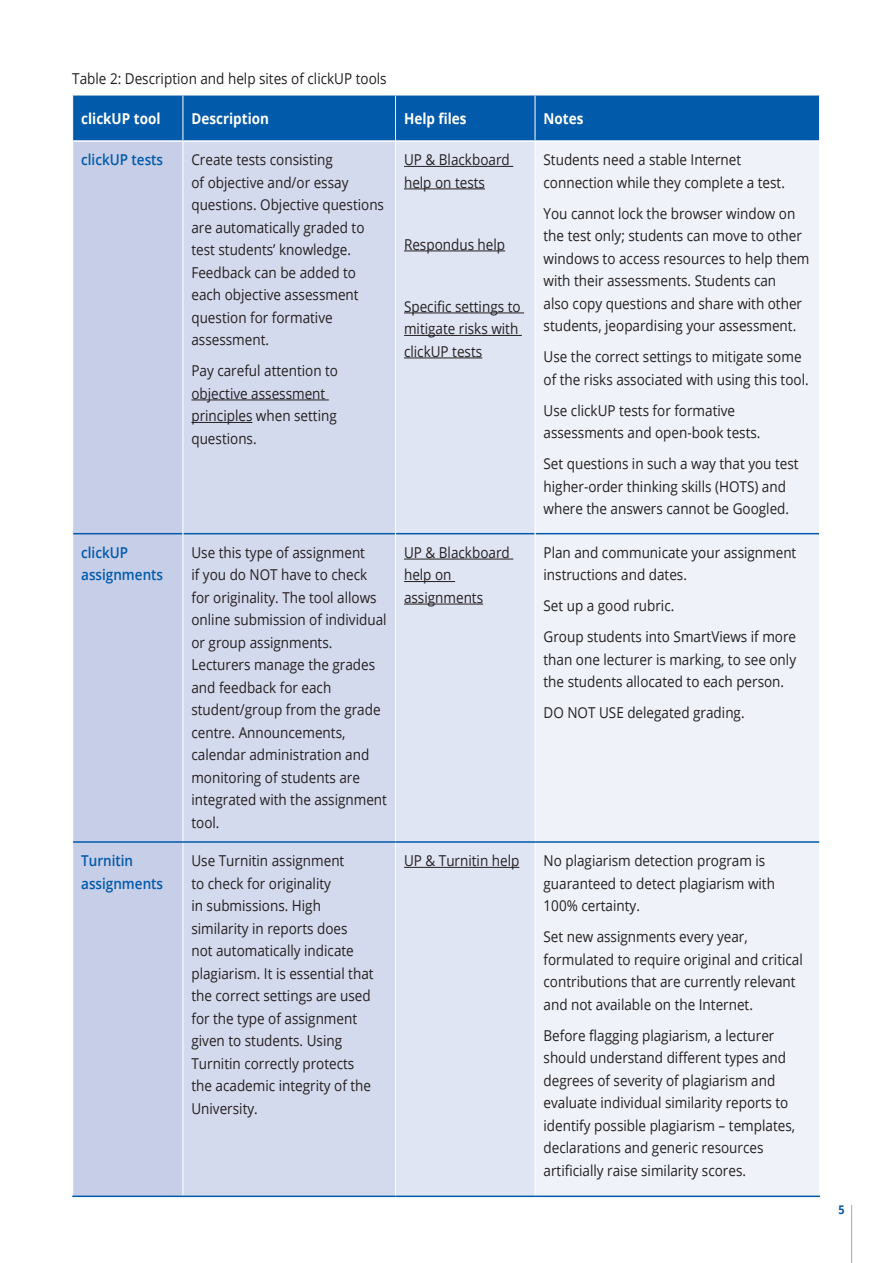
<style>
.page{position:relative;width:893px;height:1263px;background:#fff}
.page>*{position:absolute;margin:0;border:0;box-sizing:border-box;transform-origin:0 0}
.t1{font:15px/22.5px "Open Sans";color:#231f20;scale:.9 1}
.t2{font:600 15px/22.5px "Open Sans";color:#015aaa;scale:.9 1}
.t3{font:700 15px "Open Sans";color:#fff;scale:.9 1}
.t4{font:700 12px "Open Sans";color:#015aaa;scale:.9 1}
</style>
<div class="page">
<hr style="left:851px;top:1205px;width:1px;height:58px;background:#97a8d5">
<div style="left:73px;top:96px;width:746px;height:44px;background:#015aaa"></div>
<div style="left:73px;top:142px;width:110px;height:1053px;background:#c7cee8"></div>
<div style="left:184px;top:142px;width:211px;height:1053px;background:#d4daed"></div>
<div style="left:396px;top:142px;width:139px;height:1053px;background:#e0e5f3"></div>
<div style="left:536px;top:142px;width:283px;height:1053px;background:#eff2f9"></div>
<hr style="left:73px;top:533px;width:110px;height:1px;background:#015aaa">
<hr style="left:183px;top:533px;width:212px;height:1px;background:#015aaa">
<hr style="left:396px;top:533px;width:139px;height:1px;background:#015aaa">
<hr style="left:535px;top:533px;width:284px;height:1px;background:#015aaa">
<hr style="left:183px;top:96px;width:1px;height:45px;background:#fff">
<hr style="left:395px;top:96px;width:1px;height:45px;background:#fff">
<hr style="left:535px;top:96px;width:1px;height:45px;background:#fff">
<hr style="left:183px;top:141px;width:1px;height:393px;background:#fff">
<hr style="left:535px;top:141px;width:1px;height:393px;background:#fff">
<hr style="left:73px;top:841px;width:110px;height:2px;background:#015aaa">
<hr style="left:183px;top:841px;width:213px;height:2px;background:#015aaa">
<hr style="left:396px;top:841px;width:139px;height:2px;background:#015aaa">
<hr style="left:535px;top:841px;width:284px;height:2px;background:#015aaa">
<hr style="left:72px;top:1195px;width:111px;height:2px;background:#015aaa">
<hr style="left:183px;top:1195px;width:213px;height:2px;background:#015aaa">
<hr style="left:396px;top:1195px;width:139px;height:2px;background:#015aaa">
<hr style="left:535px;top:1195px;width:285px;height:2px;background:#015aaa">
<hr style="left:191px;top:400px;width:138px;height:1px;background:#231f20">
<hr style="left:191px;top:422px;width:61px;height:1px;background:#231f20">
<hr style="left:404px;top:166px;width:109px;height:1px;background:#231f20">
<hr style="left:404px;top:189px;width:81px;height:1px;background:#231f20">
<hr style="left:404px;top:251px;width:101px;height:1px;background:#231f20">
<hr style="left:404px;top:313px;width:120px;height:1px;background:#231f20">
<hr style="left:404px;top:335px;width:118px;height:1px;background:#231f20">
<hr style="left:404px;top:358px;width:78px;height:1px;background:#231f20">
<hr style="left:404px;top:559px;width:109px;height:1px;background:#231f20">
<hr style="left:404px;top:581px;width:51px;height:1px;background:#231f20">
<hr style="left:404px;top:604px;width:79px;height:1px;background:#231f20">
<hr style="left:404px;top:867px;width:115px;height:1px;background:#231f20">
<p class="t1" style="left:72px;top:67px;width:351px">Table 2: Description and help sites of clickUP tools</p>
<p class="t3" style="left:81px;top:108px;width:90px">clickUP tool</p>
<p class="t3" style="left:191px;top:108px;width:88px">Description</p>
<p class="t3" style="left:404px;top:108px;width:71px">Help files</p>
<p class="t3" style="left:544px;top:108px;width:46px">Notes</p>
<p class="t2" style="left:81px;top:148px;width:93px">clickUP tests</p>
<p class="t1" style="left:191px;top:148px;width:216px">Create tests consisting<br>of objective and/or essay questions. Objective questions are automatically graded to test students’ knowledge.<br>Feedback can be added to each objective assessment question for formative assessment.</p>
<p class="t1" style="left:191px;top:359px;width:165px">Pay careful attention to objective assessment principles when setting questions.</p>
<p class="t1" style="left:404px;top:148px;width:119px">UP &amp; Blackboard help on tests</p>
<p class="t1" style="left:544px;top:148px;width:270px">Students need a stable Internet connection while they complete a test.</p>
<p class="t1" style="left:544px;top:202px;width:297px">You cannot lock the browser window on the test only; students can move to other windows to access resources to help them with their assessments. Students can<br>also copy questions and share with other students, jeopardising your assessment.</p>
<p class="t1" style="left:544px;top:345px;width:296px">Use the correct settings to mitigate some of the risks associated with using this tool.</p>
<p class="t1" style="left:544px;top:399px;width:243px">Use clickUP tests for formative assessments and open-book tests.</p>
<p class="t1" style="left:544px;top:452px;width:285px">Set questions in such a way that you test higher-order thinking skills (HOTS) and where the answers cannot be Googled.</p>
<p class="t1" style="left:404px;top:233px;width:114px">Respondus help</p>
<p class="t1" style="left:404px;top:295px;width:131px">Specific settings to mitigate risks with clickUP tests</p>
<p class="t2" style="left:81px;top:541px;width:93px">clickUP assignments</p>
<p class="t1" style="left:191px;top:541px;width:219px">Use this type of assignment<br>if you do NOT have to check for originality. The tool allows online submission of individual or group assignments.<br>Lecturers manage the grades and feedback for each student/group from the grade centre. Announcements, calendar administration and monitoring of students are integrated with the assignment tool.</p>
<p class="t1" style="left:404px;top:541px;width:119px">UP &amp; Blackboard help on assignments</p>
<p class="t1" style="left:544px;top:541px;width:282px">Plan and communicate your assignment instructions and dates.</p>
<p class="t1" style="left:544px;top:594px;width:147px">Set up a good rubric.</p>
<p class="t1" style="left:544px;top:625px;width:282px;text-align:justify">Group students into SmartViews if more than one lecturer is marking, to see only the students allocated to each person.</p>
<p class="t1" style="left:544px;top:701px;width:225px">DO NOT USE delegated grading.</p>
<p class="t2" style="left:81px;top:849px;width:93px">Turnitin assignments</p>
<p class="t1" style="left:191px;top:849px;width:204px">Use Turnitin assignment<br>to check for originality<br>in submissions. High similarity in reports does<br>not automatically indicate plagiarism. It is essential that the correct settings are used for the type of assignment given to students. Using<br>Turnitin correctly protects the academic integrity of the<br>University.</p>
<p class="t1" style="left:404px;top:849px;width:130px">UP &amp; Turnitin help</p>
<p class="t1" style="left:544px;top:849px;width:259px">No plagiarism detection program is guaranteed to detect plagiarism with<br>100% certainty.</p>
<p class="t1" style="left:544px;top:925px;width:290px">Set new assignments every year, formulated to require original and critical contributions that are currently relevant and not available on the Internet.</p>
<p class="t1" style="left:544px;top:1024px;width:281px">Before flagging plagiarism, a lecturer should understand different types and degrees of severity of plagiarism and evaluate individual similarity reports to identify possible plagiarism – templates, declarations and generic resources artificially raise similarity scores.</p>
<p class="t4" style="left:838px;top:1201px;width:8px">5</p>
</div>
